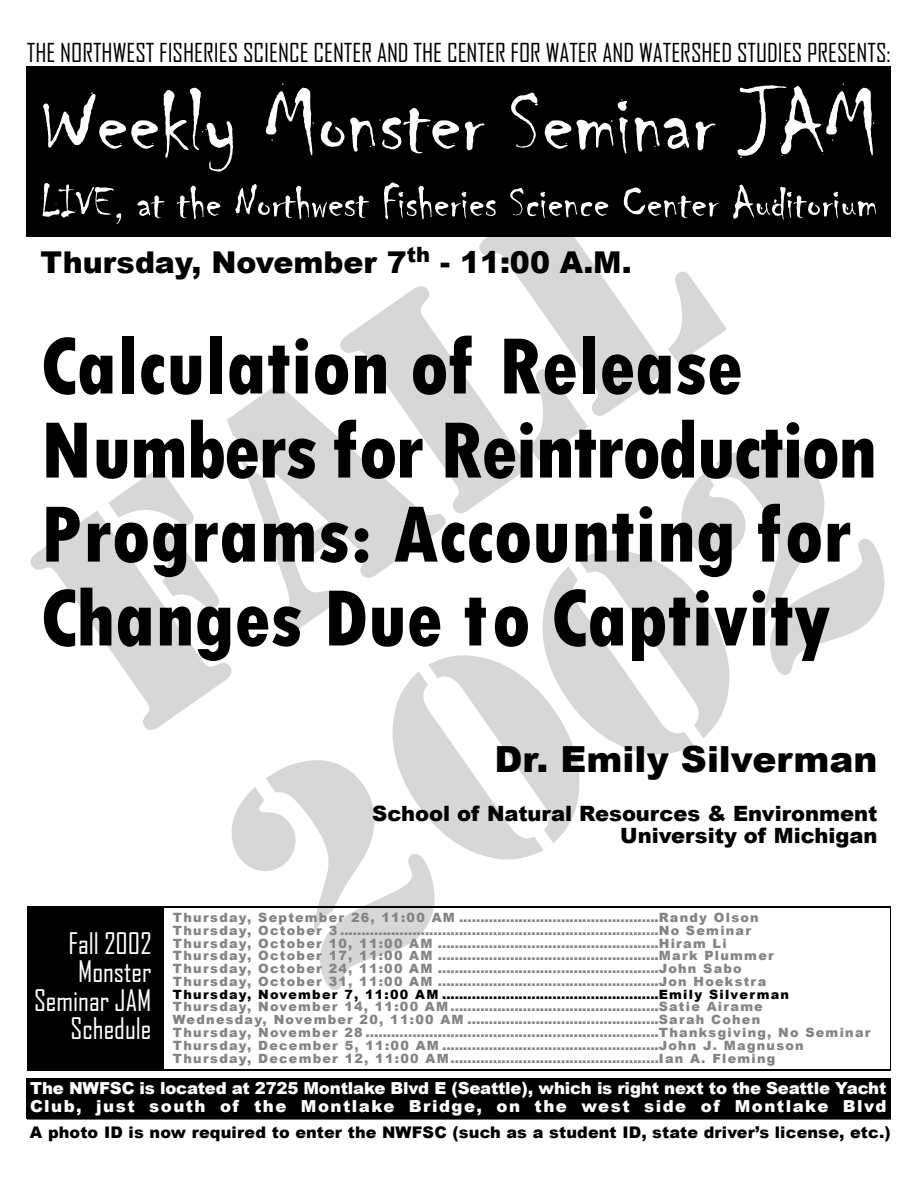
<style>
.page{position:relative;width:918px;height:1188px;background:#fff}
.page>*{position:absolute;margin:0;border:0;box-sizing:border-box;transform-origin:0 0}
.t1{font:800 84px/84px "Tw Cen MT Condensed";color:#000}
.t2{font:900 36px "Arial";color:#000}
.t3{font:900 30px "Arial";color:#000}
.t4{font:28.5px/28.5px "Agency FB";color:#fff;text-align:right}
.t5{font:25.05px "Agency FB";color:#000}
.t6{font:900 21px/21.5px "Arial";color:#000;text-align:right}
.t7{font:900 16.5px/18.1px "Arial";letter-spacing:-.005em;color:#fff}
.t8{font:900 16.05px "Arial";letter-spacing:.005em;color:#000}
.t9{font:900 12.75px/12.8px "Arial";letter-spacing:.095em;color:#858383}
.t10{font:900 12.75px "Arial";letter-spacing:.095em;color:#000}
</style>
<div class="page">
<div style="left:26px;top:1079px;width:865px;height:40px;background:#000"></div>
<div style="left:27px;top:1078px;width:864px;height:41px;border:1px solid #000"></div>
<svg style="left:232px;top:760px;width:203px;height:230px"></svg>
<svg style="left:393px;top:550px;width:336px;height:310px"></svg>
<svg style="left:681px;top:445px;width:204px;height:230px"></svg>
<svg style="left:31px;top:467px;width:200px;height:263px"></svg>
<svg style="left:227px;top:384px;width:219px;height:249px"></svg>
<svg style="left:340px;top:286px;width:248px;height:227px"></svg>
<svg style="left:479px;top:237px;width:248px;height:179px"></svg>
<div style="left:27px;top:66px;width:864px;height:171px;background:#000"></div>
<svg style="left:43px;top:92px;width:115px;height:57px"></svg>
<svg style="left:164px;top:88px;width:69px;height:84px"></svg>
<svg style="left:266px;top:84px;width:48px;height:72px"></svg>
<svg style="left:321px;top:108px;width:138px;height:45px"></svg>
<svg style="left:465px;top:122px;width:19px;height:28px"></svg>
<svg style="left:511px;top:93px;width:27px;height:55px"></svg>
<svg style="left:545px;top:99px;width:83px;height:54px"></svg>
<svg style="left:635px;top:118px;width:54px;height:34px"></svg>
<svg style="left:696px;top:122px;width:19px;height:28px"></svg>
<svg style="left:738px;top:84px;width:136px;height:74px"></svg>
<svg style="left:42px;top:183px;width:79px;height:41px"></svg>
<svg style="left:138px;top:195px;width:27px;height:23px"></svg>
<svg style="left:177px;top:186px;width:43px;height:33px"></svg>
<svg style="left:235px;top:184px;width:134px;height:35px"></svg>
<svg style="left:384px;top:183px;width:112px;height:36px"></svg>
<svg style="left:510px;top:188px;width:98px;height:30px"></svg>
<svg style="left:624px;top:188px;width:95px;height:30px"></svg>
<svg style="left:733px;top:185px;width:143px;height:34px"></svg>
<hr style="left:162px;top:906px;width:729px;height:2px;background:#000">
<hr style="left:890px;top:907px;width:1px;height:163px;background:#000">
<hr style="left:162px;top:1070px;width:729px;height:1px;background:#000">
<div style="left:27px;top:907px;width:136px;height:163px;background:#000"></div>
<hr style="left:27px;top:906px;width:136px;height:1px;background:#000">
<hr style="left:27px;top:1070px;width:136px;height:1px;background:#000">
<h3 class="t5" style="left:27px;top:39px;width:865px">THE NORTHWEST FISHERIES SCIENCE CENTER AND THE CENTER FOR WATER AND WATERSHED STUDIES PRESENTS:</h3>
<h3 class="t3" style="left:40px;top:240px;width:593px">Thursday, November 7<sup>th</sup> - 11:00 A.M.</h3>
<h1 class="t1" style="left:41px;top:324px;width:839px">Calculation of Release<br>Numbers for Reintroduction<br>Programs: Accounting for<br>Changes Due to Captivity</h1>
<h2 class="t2" style="left:495px;top:733px;width:384px">Dr. Emily Silverman</h2>
<h3 class="t6" style="left:372px;top:802px;width:507px">School of Natural Resources &amp; Environment<br>University of Michigan</h3>
<h3 class="t4" style="left:34px;top:929px;width:119px">Fall 2002<br>Monster<br>Seminar JAM<br>Schedule</h3>
<p class="t9" style="left:173px;top:911px;width:602px">Thursday, September 26, 11:00 AM ...............................................Randy Olson Thursday, October 3 ...........................................................................No Seminar Thursday, October 10, 11:00 AM ....................................................Hiram Li Thursday, October 17, 11:00 AM ....................................................Mark Plummer Thursday, October 24, 11:00 AM ....................................................John Sabo Thursday, October 31, 11:00 AM ....................................................Jon Hoekstra</p>
<p class="t10" style="left:173px;top:985px;width:618px">Thursday, November 7, 11:00 AM ...................................................Emily Silverman</p>
<p class="t9" style="left:173px;top:1000px;width:699px">Thursday, November 14, 11:00 AM .................................................Satie Airame<br>Wednesday, November 20, 11:00 AM .............................................Sarah Cohen<br>Thursday, November 28 .....................................................................Thanksgiving, No Seminar Thursday, December 5, 11:00 AM ...................................................John J. Magnuson Thursday, December 12, 11:00 AM.................................................Ian A. Fleming</p>
<p class="t7" style="left:30px;top:1078px;width:858px">The NWFSC is located at 2725 Montlake Blvd E (Seattle), which is right next to the Seattle Yacht<br>Club, just south of the Montlake Bridge, on the west side of Montlake Blvd</p>
<p class="t8" style="left:30px;top:1120px;width:862px">A photo ID is now required to enter the NWFSC (such as a student ID, state driver’s license, etc.)</p>
</div>
